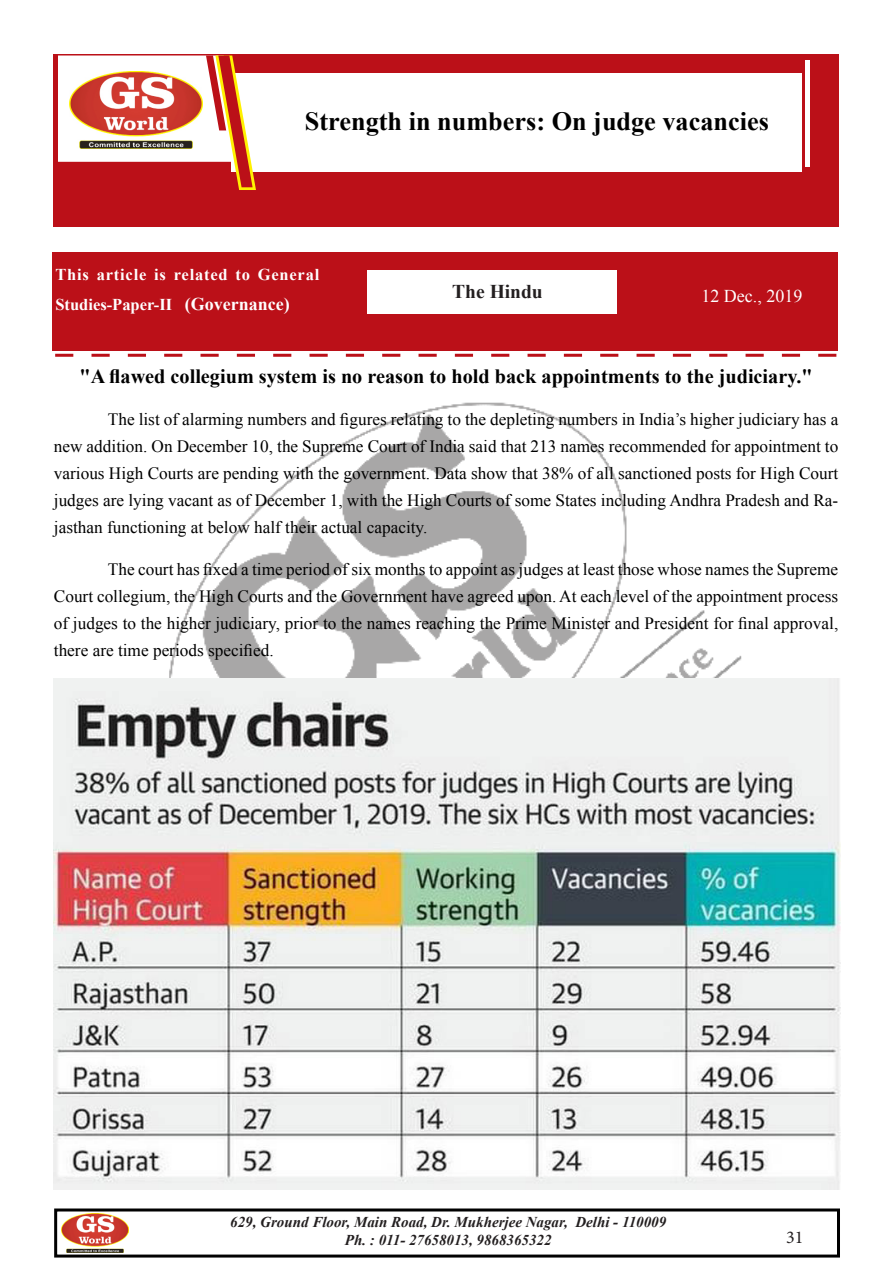
<style>
.page{position:relative;width:893px;height:1263px;background:#fff}
.page>*{position:absolute;margin:0;border:0;box-sizing:border-box;transform-origin:0 0}
.t1{font:700 26.25px "Times New Roman";color:#000}
.t2{font:700 20.25px "Times New Roman";color:#000}
.t3{font:700 19.5px "Times New Roman";color:#231f20}
.ody_Text{font:18px "Times New Roman";color:#fff}
.t4{font:18px "Minion Pro";color:#231f20}
.t5{font:17.25px/27px "Times New Roman";color:#000;text-align:justify}
.Body_Text{font:700 16.5px/30px "Times New Roman";letter-spacing:.05em;color:#fff}
.t6{font:italic 700 15px/18px "Times New Roman";color:#231f20;text-align:center}
.s1{font-size:18px}
</style>
<div class="page">
<div style="left:54px;top:1208px;width:786px;height:49px;border:3px solid #000"></div>
<img style="left:106px;top:350px;width:687px;height:328px">
<img style="left:62px;top:1213px;width:66px;height:39px">
<svg style="left:55px;top:354px;width:781px;height:3px"></svg>
<div style="left:54px;top:54px;width:785px;height:172px;background:#bb1018"></div>
<div style="left:52px;top:252px;width:786px;height:98px;background:#bb1018"></div>
<div style="left:368px;top:270px;width:249px;height:44px;background:#fff"></div>
<div style="left:231px;top:73px;width:570px;height:98px;background:#fff"></div>
<svg style="left:58px;top:56px;width:198px;height:134px"></svg>
<svg style="left:805px;top:60px;width:4px;height:107px"></svg>
<img style="left:54px;top:678px;width:786px;height:511px">
<p class="t1" style="left:305px;top:103px;width:466px">Strength in numbers: On judge vacancies</p>
<p class="Body_Text" style="left:55px;top:259px;width:265px">This article is related to General<br>Studies-Paper-II <span class="s1">(Governance)</span></p>
<p class="t3" style="left:452px;top:278px;width:92px">The Hindu</p>
<p class="ody_Text" style="left:701px;top:284px;width:102px">12 Dec., 2019</p>
<p class="t2" style="left:79px;top:363px;width:735px">"A flawed collegium system is no reason to hold back appointments to the judiciary."</p>
<p class="t5" style="left:54px;top:406px;width:786px;text-indent:54px">The list of alarming numbers and figures relating to the depleting numbers in India’s higher judiciary has a new addition. On December 10, the Supreme Court of India said that 213 names recommended for appointment to various High Courts are pending with the government. Data show that 38% of all sanctioned posts for High Court judges are lying vacant as of December 1, with the High Courts of some States including Andhra Pradesh and Ra&shy;jasthan functioning at below half their actual capacity.</p>
<p class="t5" style="left:54px;top:556px;width:786px;text-indent:54px">The court has fixed a time period of six months to appoint as judges at least those whose names the Supreme Court collegium, the High Courts and the Government have agreed upon. At each level of the appointment process of judges to the higher judiciary, prior to the names reaching the Prime Minister and President for final approval, there are time periods specified.</p>
<p class="t6" style="left:230px;top:1212px;width:437px">629, Ground Floor, Main Road, Dr. Mukherjee Nagar, Delhi - 110009<br>Ph. : 011- 27658013, 9868365322</p>
<p class="t4" style="left:786px;top:1225px;width:19px">31</p>
</div>
